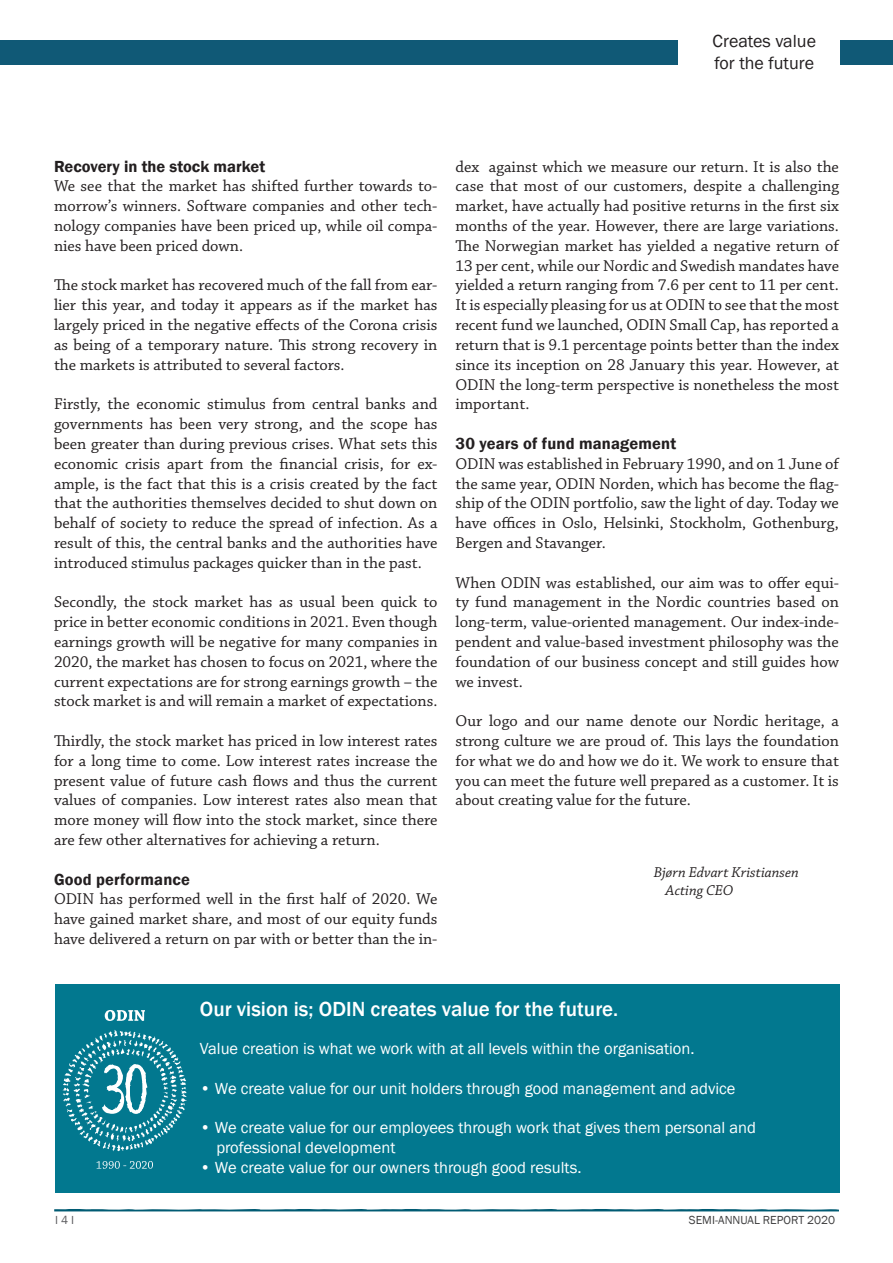
<style>
.page{position:relative;width:893px;height:1263px;background:#fff}
.page>*{position:absolute;margin:0;border:0;box-sizing:border-box;transform-origin:0 0}
.t1{font:500 21px "Franklin Gothic";color:#fff}
.t2{font:18px/21.6px "Franklin Gothic";color:#231f20}
.Brödtext{font:16.5px/19.8px "Chaparral Pro";color:#231f20;text-align:justify}
.t3{font:16.5px "Franklin Gothic";color:#fff}
.Brödtext-2{font:600 16.5px "Franklin Gothic";letter-spacing:.01em;color:#231f20}
.Brödtext-3{font:italic 15px "Chaparral Pro";letter-spacing:.005em;color:#231f20}
.t4{font:12px "Franklin Gothic";color:#3e3e3f}
.t5{font:12px "Franklin Gothic";color:#5f5f62}
.s1{font-style:inherit}
</style>
<div class="page">
<svg style="left:54px;top:1209px;width:785px;height:2px;background:#287589"></svg>
<div style="left:0;top:41px;width:893px;height:24px;background:#105976"></div>
<div style="left:678px;top:32px;width:162px;height:42px;background:#fff"></div>
<div style="left:55px;top:984px;width:785px;height:209px;background:#02788f"></div>
<svg style="left:105px;top:1010px;width:40px;height:11px"></svg>
<svg style="left:63px;top:1030px;width:124px;height:121px"></svg>
<svg style="left:96px;top:1161px;width:57px;height:8px"></svg>
<p class="t2" style="left:713px;top:31px;width:105px">Creates value for the future</p>
<p class="Brödtext-2" style="left:54px;top:156px;width:213px">Recovery in the stock market</p>
<p class="Brödtext" style="left:54px;top:177px;width:385px">We see that the market has shifted further towards to&shy;morrow’s winners. Software companies and other tech&shy;nology companies have been priced up, while oil compa&shy;nies have been priced down.</p>
<p class="Brödtext" style="left:54px;top:276px;width:385px">The stock market has recovered much of the fall from ear&shy;lier this year, and today it appears as if the market has largely priced in the negative effects of the Corona crisis as being of a temporary nature. This strong recovery in the markets is attributed to several factors.</p>
<p class="Brödtext" style="left:54px;top:395px;width:385px">Firstly, the economic stimulus from central banks and governments has been very strong, and the scope has been greater than during previous crises. What sets this economic crisis apart from the financial crisis, for ex&shy;ample, is the fact that this is a crisis created by the fact that the authorities themselves decided to shut down on behalf of society to reduce the spread of infection. As a result of this, the central banks and the authorities have introduced stimulus packages quicker than in the past.</p>
<p class="Brödtext" style="left:54px;top:593px;width:385px">Secondly, the stock market has as usual been quick to price in better economic conditions in 2021. Even though earnings growth will be negative for many companies in 2020, the market has chosen to focus on 2021, where the current expectations are for strong earnings growth – the stock market is and will remain a market of expectations.</p>
<p class="Brödtext" style="left:54px;top:731px;width:385px">Thirdly, the stock market has priced in low interest rates for a long time to come. Low interest rates increase the present value of future cash flows and thus the current values of companies. Low interest rates also mean that more money will flow into the stock market, since there are few other alternatives for achieving a return.</p>
<p class="Brödtext-2" style="left:54px;top:869px;width:138px">Good performance</p>
<p class="Brödtext" style="left:54px;top:890px;width:385px">ODIN has performed well in the first half of 2020. We have gained market share, and most of our equity funds have delivered a return on par with or better than the in-</p>
<p class="Brödtext" style="left:455px;top:157px;width:385px">dex against which we measure our return. It is also the case that most of our customers, despite a challenging market, have actually had positive returns in the first six months of the year. However, there are large variations.<br>The Norwegian market has yielded a negative return of 13 per cent, while our Nordic and Swedish mandates have yielded a return ranging from 7.6 per cent to 11 per cent.<br>It is especially pleasing for us at ODIN to see that the most recent fund we launched, ODIN Small Cap, has reported a return that is 9.1 percentage points better than the index since its inception on 28 January this year. However, at ODIN the long-term perspective is nonetheless the most important.</p>
<p class="Brödtext-2" style="left:455px;top:433px;width:222px">30 years of fund management</p>
<p class="Brödtext" style="left:455px;top:454px;width:385px">ODIN was established in February 1990, and on 1 June of the same year, ODIN Norden, which has become the flag&shy;ship of the ODIN portfolio, saw the light of day. Today we have offices in Oslo, Helsinki, Stockholm, Gothenburg, Bergen and Stavanger.</p>
<p class="Brödtext" style="left:455px;top:573px;width:385px">When ODIN was established, our aim was to offer equi&shy;ty fund management in the Nordic countries based on long-term, value-oriented management. Our index-inde&shy;pendent and value-based investment philosophy was the foundation of our business concept and still guides how we invest.</p>
<p class="Brödtext" style="left:455px;top:712px;width:385px">Our logo and our name denote our Nordic heritage, a strong culture we are proud of. This lays the foundation for what we do and how we do it. We work to ensure that you can meet the future well prepared as a customer. It is about creating value for the future.</p>
<p class="Brödtext-3" style="left:654px;top:864px;width:146px">Bjørn Edvart Kristiansen</p>
<p class="Brödtext-3" style="left:665px;top:882px;width:69px">Acting CEO</p>
<p class="t1" style="left:200px;top:996px;width:420px">Our vision is; ODIN creates value for the future.</p>
<p class="t3" style="left:200px;top:1038px;width:496px">Value creation is what we work with at all levels within the organisation.</p>
<p class="t3" style="left:200px;top:1078px;width:537px">• We create value for our unit holders through good management and advice</p>
<p class="t3" style="left:200px;top:1117px;width:558px">• We create value for our employees through work that gives them personal and</p>
<p class="t3" style="left:216px;top:1137px;width:181px">professional development</p>
<p class="t3" style="left:200px;top:1157px;width:383px">• We create value for our owners through good results.</p>
<p class="t5" style="left:55px;top:1213px;width:21px">I 4 I</p>
<p class="t4" style="left:689px;top:1213px;width:148px">SEMI-ANNUAL REPORT <span class="s1">2020</span></p>
</div>
